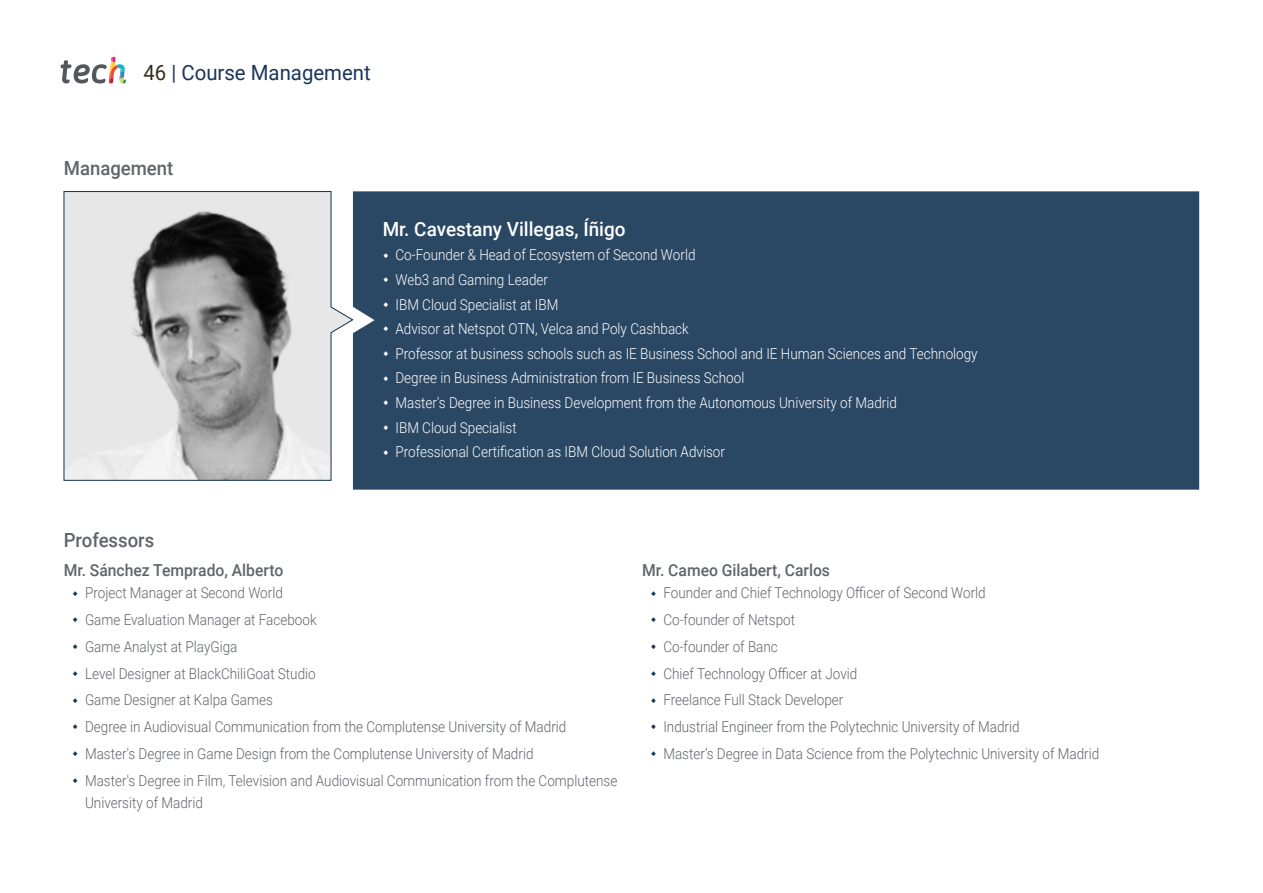
<style>
.page{position:relative;width:1263px;height:893px;background:#fff}
.page>*{position:absolute;margin:0;border:0;box-sizing:border-box;transform-origin:0 0}
.t1{font:21px "Roboto";color:#1a355c}
.t2{font:500 19.5px "Roboto";color:#fff}
.t3{font:500 19.5px "Roboto";color:#61646a;scale:.95 1}
.t4{font:500 16.5px "Roboto";color:#61646a;scale:.95 1}
.t5{font:300 15px/26.7px "Roboto";color:#61646a;scale:.9 1}
.t6{font:300 15px/24.6px "Roboto";color:#fff;scale:.9 1}
.s1{color:#312e20}
</style>
<div class="page">
<svg style="left:61px;top:57px;width:65px;height:27px"></svg>
<div style="left:353px;top:191px;width:846px;height:299px;background:#2a4763"></div>
<svg style="left:64px;top:191px;width:289px;height:290px;background:#bebebf"></svg>
<svg style="left:384px;top:253px;width:4px;height:5px"></svg>
<svg style="left:384px;top:277px;width:4px;height:5px"></svg>
<svg style="left:384px;top:302px;width:4px;height:5px"></svg>
<svg style="left:384px;top:326px;width:4px;height:5px"></svg>
<svg style="left:384px;top:351px;width:4px;height:5px"></svg>
<svg style="left:384px;top:376px;width:4px;height:5px"></svg>
<svg style="left:384px;top:400px;width:4px;height:5px"></svg>
<svg style="left:384px;top:425px;width:4px;height:5px"></svg>
<svg style="left:384px;top:450px;width:4px;height:5px"></svg>
<h1 class="t1" style="left:144px;top:57px;width:229px"><span class="s1">46</span> | Course Management</h1>
<h2 class="t3" style="left:64px;top:154px;width:117px">Management</h2>
<h2 class="t2" style="left:383px;top:215px;width:244px">Mr. Cavestany Villegas, Íñigo</h2>
<p class="t6" style="left:395px;top:242px;width:648px">Co-Founder &amp; Head of Ecosystem of Second World<br>Web3 and Gaming Leader<br>IBM Cloud Specialist at IBM<br>Advisor at Netspot OTN, Velca and Poly Cashback<br>Professor at business schools such as IE Business School and IE Human Sciences and Technology Degree in Business Administration from IE Business School<br>Master's Degree in Business Development from the Autonomous University of Madrid<br>IBM Cloud Specialist<br>Professional Certification as IBM Cloud Solution Advisor</p>
<h2 class="t3" style="left:64px;top:526px;width:97px">Professors</h2>
<p class="t4" style="left:64px;top:558px;width:233px">Mr. Sánchez Temprado, Alberto</p>
<p class="t5" style="left:85px;top:579px;width:593px">Project Manager at Second World<br>Game Evaluation Manager at Facebook<br>Game Analyst at PlayGiga<br>Level Designer at BlackChiliGoat Studio<br>Game Designer at Kalpa Games<br>Degree in Audiovisual Communication from the Complutense University of Madrid Master's Degree in Game Design from the Complutense University of Madrid<br>Master's Degree in Film, Television and Audiovisual Communication from the Complutense</p>
<p class="t5" style="left:85px;top:789px;width:133px">University of Madrid</p>
<p class="t4" style="left:642px;top:558px;width:199px">Mr. Cameo Gilabert, Carlos</p>
<p class="t5" style="left:663px;top:579px;width:486px">Founder and Chief Technology Officer of Second World<br>Co-founder of Netspot<br>Co-founder of Banc<br>Chief Technology Officer at Jovid<br>Freelance Full Stack Developer<br>Industrial Engineer from the Polytechnic University of Madrid<br>Master’s Degree in Data Science from the Polytechnic University of Madrid</p>
</div>
